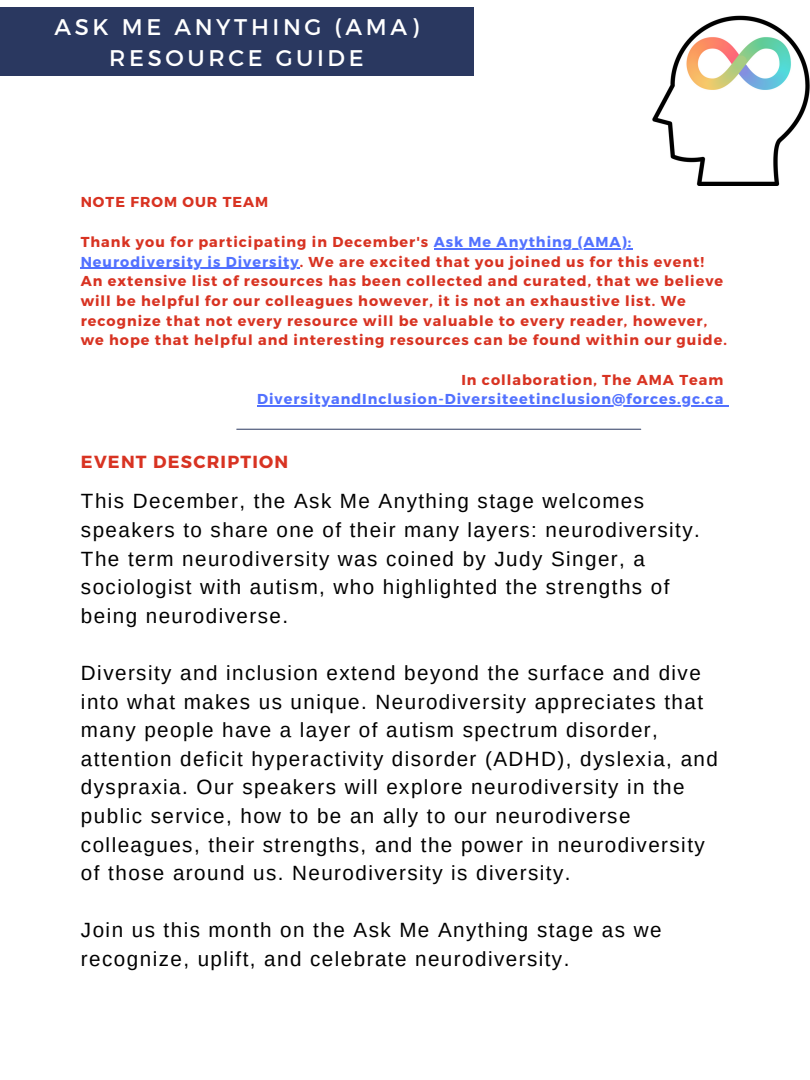
<style>
.page{position:relative;width:810px;height:1080px;background:#fff}
.page>*{position:absolute;margin:0;border:0;box-sizing:border-box;transform-origin:0 0}
.t1{font:22.62px/31.4px "Montserrat";letter-spacing:.16em;color:#fff;text-align:center}
.t2{font:20.62px/28.6px "Arimo";letter-spacing:.07em;color:#000}
.t3{font:700 17.5px "Montserrat";letter-spacing:.07em;color:#d83322}
.t4{font:700 14.38px/19.7px "Montserrat";letter-spacing:.07em;color:#d83322}
.t5{font:700 14.38px "Montserrat";letter-spacing:.07em;color:#5271ff}
.s1{color:#5271ff}
</style>
<div class="page">
<img style="left:0;top:7px;width:810px;height:178px">
<div style="left:0;top:8px;width:474px;height:67px;background:#2a3860"></div>
<hr style="left:237px;top:429px;width:404px;height:1px;background:#2a3860">
<hr style="left:434px;top:248px;width:198px;height:1px;background:#5271ff">
<hr style="left:81px;top:267px;width:219px;height:2px;background:#5271ff">
<hr style="left:257px;top:405px;width:467px;height:2px;background:#5271ff">
<p class="t1" style="left:54px;top:10px;width:365px">ASK ME ANYTHING (AMA)<br>RESOURCE GUIDE</p>
<p class="t4" style="left:81px;top:192px;width:189px">NOTE FROM OUR TEAM</p>
<p class="t4" style="left:81px;top:231px;width:648px">Thank you for participating in December's <span class="s1">Ask Me Anything (AMA):<br>Neurodiversity is Diversity</span>. We are excited that you joined us for this event!<br>An extensive list of resources has been collected and curated, that we believe will be helpful for our colleagues however, it is not an exhaustive list. We recognize that not every resource will be valuable to every reader, however, we hope that helpful and interesting resources can be found within our guide.</p>
<p class="t4" style="left:461px;top:369px;width:263px">In collaboration, The AMA Team</p>
<p class="t5" style="left:257px;top:390px;width:468px">DiversityandInclusion-Diversiteetinclusion@forces.gc.ca</p>
<p class="t3" style="left:81px;top:451px;width:209px">EVENT DESCRIPTION</p>
<p class="t2" style="left:81px;top:487px;width:620px">This December, the Ask Me Anything stage welcomes speakers to share one of their many layers: neurodiversity.<br>The term neurodiversity was coined by Judy Singer, a sociologist with autism, who highlighted the strengths of being neurodiverse.</p>
<p class="t2" style="left:81px;top:658px;width:638px">Diversity and inclusion extend beyond the surface and dive into what makes us unique. Neurodiversity appreciates that many people have a layer of autism spectrum disorder, attention deficit hyperactivity disorder (ADHD), dyslexia, and dyspraxia. Our speakers will explore neurodiversity in the public service, how to be an ally to our neurodiverse colleagues, their strengths, and the power in neurodiversity of those around us. Neurodiversity is diversity.</p>
<p class="t2" style="left:81px;top:916px;width:582px">Join us this month on the Ask Me Anything stage as we recognize, uplift, and celebrate neurodiversity.</p>
</div>
